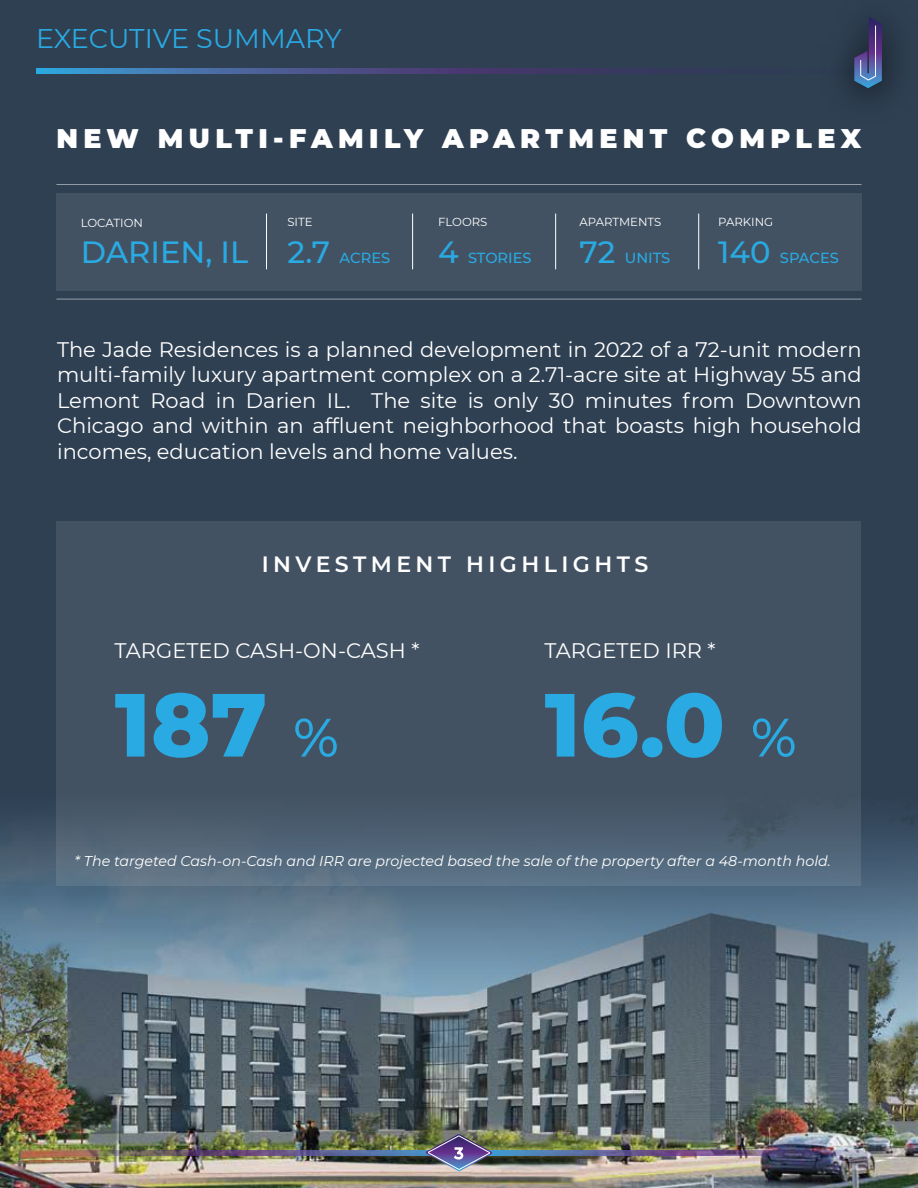
<style>
.page{position:relative;width:918px;height:1188px;background:#2f4053}
.page>*{position:absolute;margin:0;border:0;box-sizing:border-box;transform-origin:0 0}
.t1{font:800 89.4px "Montserrat";color:#29aae2}
.t2{font:500 30.6px "Montserrat";color:#29aae2}
.t3{font:27px "Montserrat";letter-spacing:-.005em;color:#29aae2}
.t4{font:900 26.85px "Montserrat";letter-spacing:.2em;color:#fff}
.t5{font:600 22.05px "Montserrat";letter-spacing:.2em;color:#fff}
.t6{font:21px/25.5px "Montserrat";color:#fff;text-align:justify}
.t7{font:500 14.55px "Montserrat";color:#29aae2}
.t8{font:italic 14.25px "Montserrat";color:#fff}
.t9{font:11.7px "Montserrat";color:#fff}
.s1{font-size:30.6px}
.s2{font-weight:500;font-size:54px}
</style>
<div class="page">
<img style="left:0;top:819px;width:918px;height:369px">
<svg style="left:56px;top:521px;width:805px;height:365px;background:#465667"></svg>
<div style="left:56px;top:193px;width:806px;height:97px;background:#435263"></div>
<hr style="left:56px;top:299px;width:806px;height:1px;background:#fff">
<hr style="left:56px;top:184px;width:806px;height:1px;background:#fff">
<hr style="left:266px;top:214px;width:1px;height:55px;background:#fff">
<hr style="left:412px;top:214px;width:1px;height:55px;background:#fff">
<hr style="left:555px;top:214px;width:1px;height:55px;background:#fff">
<hr style="left:698px;top:214px;width:1px;height:55px;background:#fff">
<img style="left:36px;top:1150px;width:846px;height:6px">
<img style="left:426px;top:1134px;width:66px;height:37px">
<svg style="left:36px;top:68px;width:611px;height:6px;background:#44598e"></svg>
<svg style="left:854px;top:17px;width:28px;height:71px"></svg>
<p class="t3" style="left:36px;top:20px;width:307px">EXECUTIVE SUMMARY</p>
<p class="t4" style="left:56px;top:118px;width:806px">NEW MULTI-FAMILY APARTMENT COMPLEX</p>
<p class="t9" style="left:81px;top:214px;width:64px">LOCATION</p>
<h2 class="t2" style="left:81px;top:231px;width:169px">DARIEN, IL</h2>
<p class="t9" style="left:287px;top:214px;width:27px">SITE</p>
<p class="t7" style="left:287px;top:247px;width:104px"><span class="s1">2.7</span> ACRES</p>
<p class="t9" style="left:438px;top:214px;width:51px">FLOORS</p>
<p class="t7" style="left:438px;top:247px;width:95px"><span class="s1">4</span> STORIES</p>
<p class="t9" style="left:580px;top:214px;width:83px">APARTMENTS</p>
<p class="t7" style="left:580px;top:247px;width:92px"><span class="s1">72</span> UNITS</p>
<p class="t9" style="left:718px;top:214px;width:57px">PARKING</p>
<p class="t7" style="left:718px;top:247px;width:122px"><span class="s1">140</span> SPACES</p>
<p class="t6" style="left:57px;top:336px;width:806px">The Jade Residences is a planned development in 2022 of a 72-unit modern multi-family luxury apartment complex on a 2.71-acre site at Highway 55 and Lemont Road in Darien IL. The site is only 30 minutes from Downtown Chicago and within an affluent neighborhood that boasts high household incomes, education levels and home values.</p>
<p class="t5" style="left:262px;top:548px;width:388px">INVESTMENT HIGHLIGHTS</p>
<p class="t6" style="left:115px;top:637px;width:306px">TARGETED CASH-ON-CASH *</p>
<h1 class="t1" style="left:115px;top:659px;width:226px">187 <span class="s2">%</span></h1>
<p class="t6" style="left:545px;top:637px;width:173px">TARGETED IRR *</p>
<h1 class="t1" style="left:545px;top:659px;width:253px">16.0 <span class="s2">%</span></h1>
<p class="t8" style="left:75px;top:851px;width:758px">* The targeted Cash-on-Cash and IRR are projected based the sale of the property after a 48-month hold.</p>
</div>
